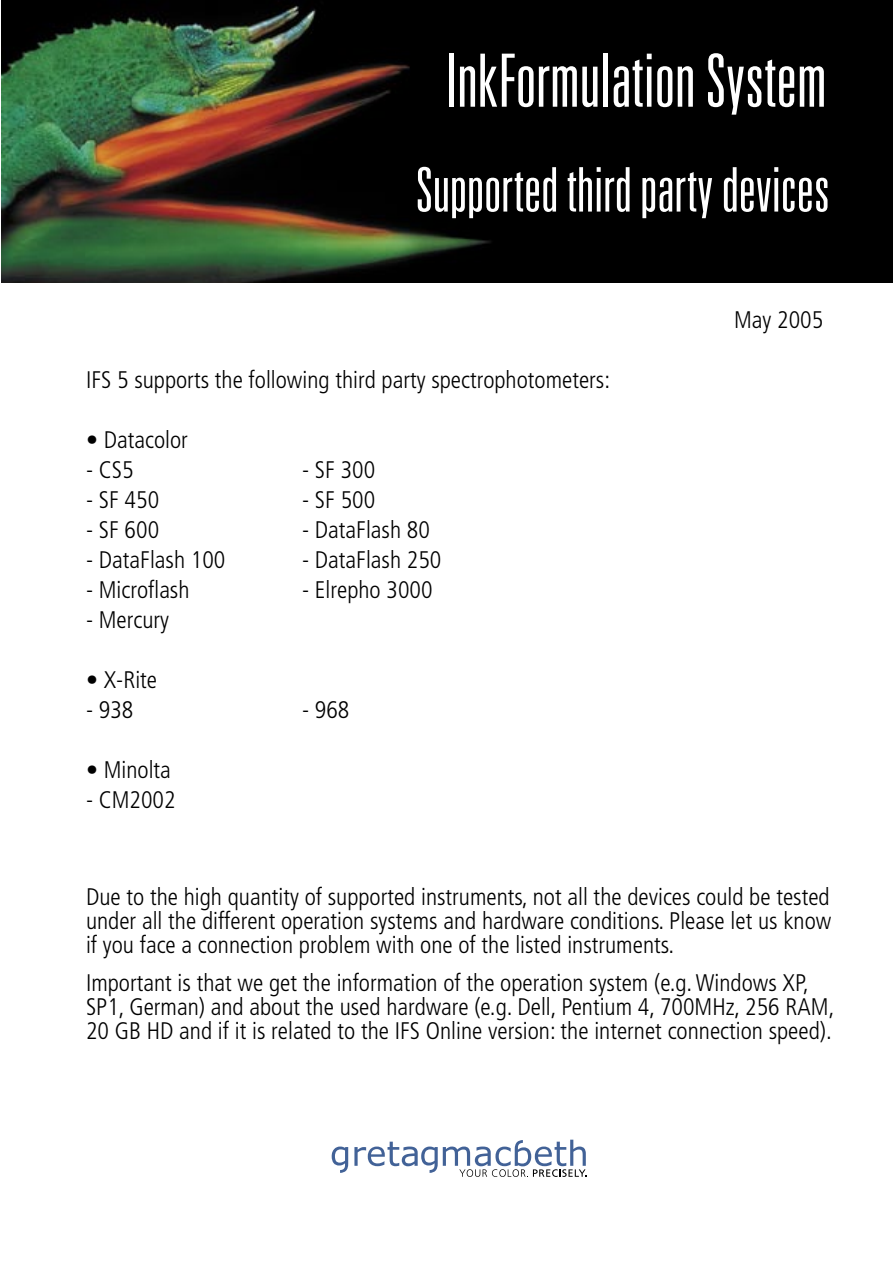
<style>
.page{position:relative;width:893px;height:1263px;background:#fff}
.page>*{position:absolute;margin:0;border:0;box-sizing:border-box;transform-origin:0 0}
.t1{font:300 ultra-condensed 73.5px "Univers";color:#fff}
.t2{font:300 ultra-condensed 61.5px "Univers";color:#fff}
.t3{font:300 condensed 24px/24px "Frutiger";color:#000;text-align:justify}
</style>
<div class="page">
<img style="left:2px;top:0;width:891px;height:283px">
<svg style="left:332px;top:1146px;width:16px;height:27px"></svg>
<svg style="left:354px;top:1140px;width:232px;height:37px"></svg>
<h1 class="t1" style="left:445px;top:42px;width:383px">InkFormulation System</h1>
<h2 class="t2" style="left:416px;top:158px;width:416px">Supported third party devices</h2>
<p class="t3" style="left:86px;top:368px;width:526px">IFS 5 supports the following third party spectrophotometers:</p>
<p class="t3" style="left:86px;top:428px;width:103px">• Datacolor</p>
<p class="t3" style="left:86px;top:458px;width:49px">- CS5</p>
<p class="t3" style="left:302px;top:458px;width:75px">- SF 300</p>
<p class="t3" style="left:86px;top:488px;width:75px">- SF 450</p>
<p class="t3" style="left:302px;top:488px;width:75px">- SF 500</p>
<p class="t3" style="left:86px;top:518px;width:75px">- SF 600</p>
<p class="t3" style="left:302px;top:518px;width:129px">- DataFlash 80</p>
<p class="t3" style="left:86px;top:548px;width:141px">- DataFlash 100</p>
<p class="t3" style="left:302px;top:548px;width:141px">- DataFlash 250</p>
<p class="t3" style="left:86px;top:578px;width:105px">- Microflash</p>
<p class="t3" style="left:302px;top:578px;width:132px">- Elrepho 3000</p>
<p class="t3" style="left:86px;top:608px;width:85px">- Mercury</p>
<p class="t3" style="left:86px;top:668px;width:73px">• X-Rite</p>
<p class="t3" style="left:86px;top:698px;width:49px">- 938</p>
<p class="t3" style="left:302px;top:698px;width:49px">- 968</p>
<p class="t3" style="left:86px;top:758px;width:86px">• Minolta</p>
<p class="t3" style="left:86px;top:788px;width:91px">- CM2002</p>
<p class="t3" style="left:734px;top:308px;width:91px">May 2005</p>
<p class="t3" style="left:86px;top:885px;width:747px">Due to the high quantity of supported instruments, not all the devices could be tested under all the different operation systems and hardware conditions. Please let us know if you face a connection problem with one of the listed instruments.</p>
<p class="t3" style="left:86px;top:971px;width:750px;text-align:left">Important is that we get the information of the operation system (e.g. Windows XP,<br>SP1, German) and about the used hardware (e.g. Dell, Pentium 4, 700MHz, 256 RAM,<br>20 GB HD and if it is related to the IFS Online version: the internet connection speed).</p>
</div>
